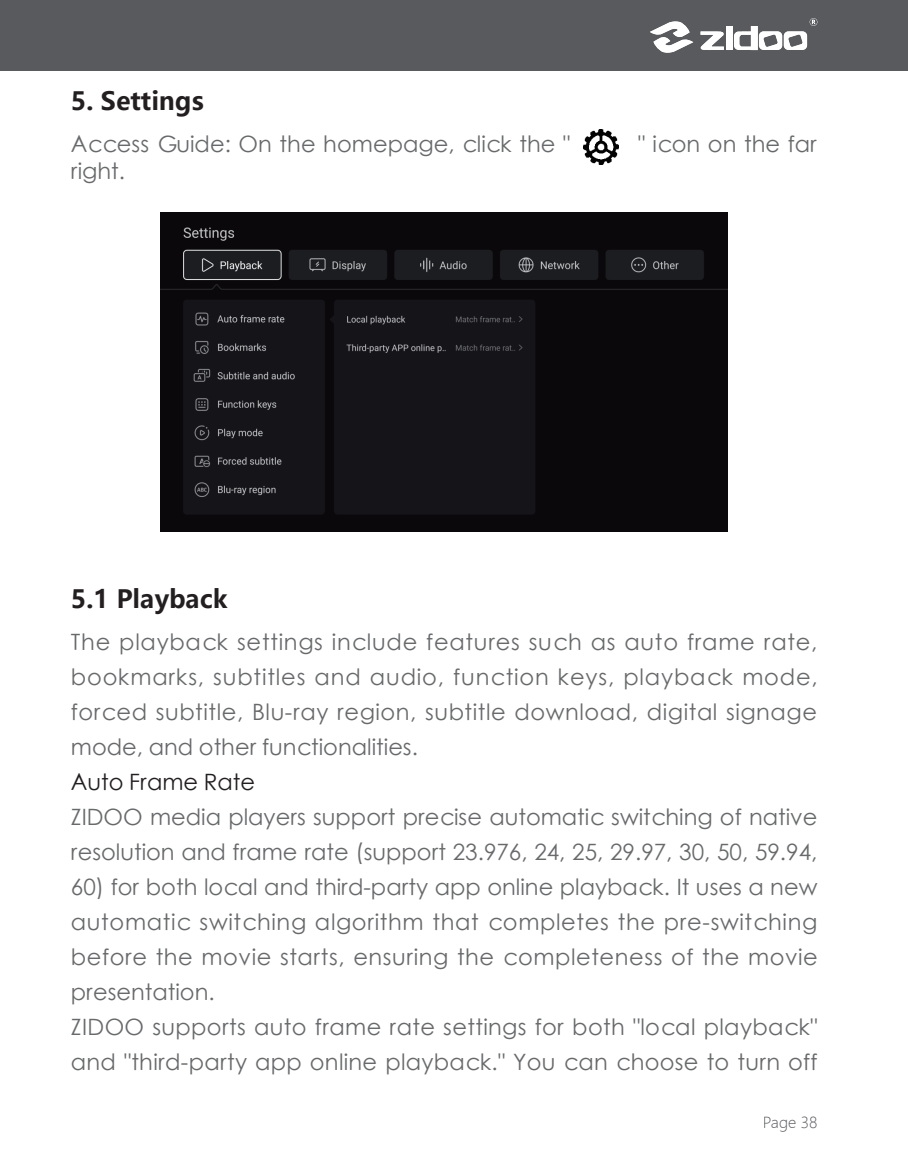
<style>
.page{position:relative;width:908px;height:1170px;background:#fff}
.page>*{position:absolute;margin:0;border:0;box-sizing:border-box;transform-origin:0 0}
.t1{font:700 25px "Microsoft Ya Hei";color:#231f20}
.t2{font:22.5px/35px "ST Xihei";color:#67696b}
.t3{font:22.5px "ST Xihei";color:#231f20}
.t4{font:300 15px "Microsoft Ya Hei";color:#585b5d}
</style>
<div class="page">
<div style="left:0;top:0;width:907px;height:71px;background:#585a5d"></div>
<svg style="left:649px;top:20px;width:44px;height:34px"></svg>
<svg style="left:700px;top:18px;width:117px;height:32px"></svg>
<img style="left:583px;top:129px;width:35px;height:36px">
<img style="left:160px;top:213px;width:567px;height:318px">
<p class="t1" style="left:71px;top:84px;width:134px">5. Settings</p>
<p class="t2" style="left:71px;top:126px;width:500px">Access Guide: On the homepage, click the "</p>
<p class="t2" style="left:637px;top:126px;width:180px">" icon on the far</p>
<p class="t2" style="left:71px;top:153px;width:56px">right.</p>
<p class="t1" style="left:71px;top:581px;width:158px">5.1 Playback</p>
<p class="t2" style="left:71px;top:623px;width:748px;text-align:justify">The playback settings include features such as auto frame rate, bookmarks, subtitles and audio, function keys, playback mode, forced subtitle, Blu-ray region, subtitle download, digital signage mode, and other functionalities.</p>
<p class="t3" style="left:71px;top:765px;width:186px">Auto Frame Rate</p>
<p class="t2" style="left:71px;top:798px;width:747px">ZIDOO media players support precise automatic switching of native resolution and frame rate (support 23.976, 24, 25, 29.97, 30, 50, 59.94,</p>
<p class="t2" style="left:71px;top:868px;width:748px">60) for both local and third-party app online playback. It uses a new automatic switching algorithm that completes the pre-switching before the movie starts, ensuring the completeness of the movie presentation.<br>ZIDOO supports auto frame rate settings for both "local playback" and "third-party app online playback." You can choose to turn off</p>
<p class="t4" style="left:762px;top:1112px;width:56px">Page 38</p>
</div>
